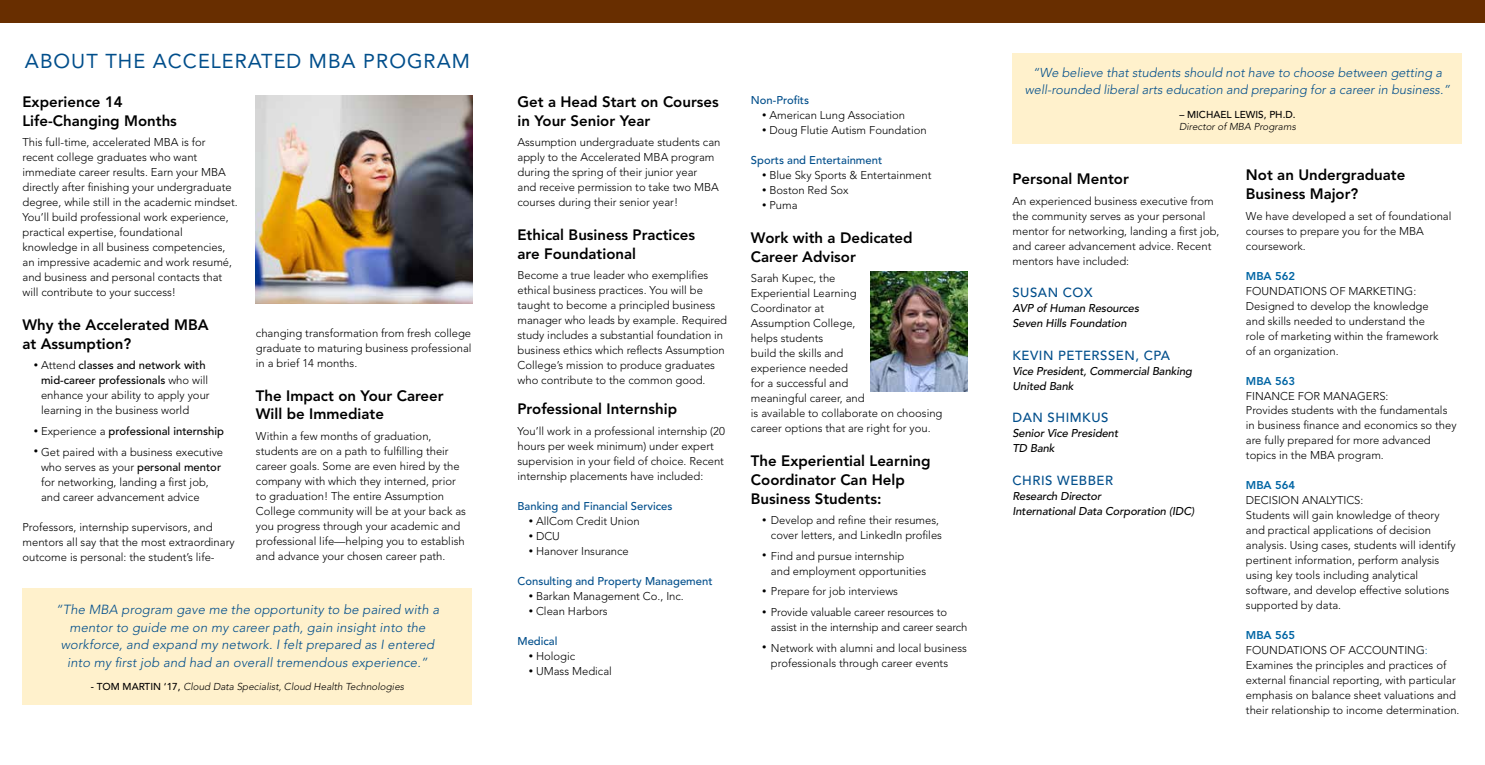
<style>
.page{position:relative;width:1485px;height:765px;background:#fff}
.page>*{position:absolute;margin:0;border:0;box-sizing:border-box;transform-origin:0 0}
.t1{font:20px "Avenir";letter-spacing:.05em;color:#004e8b}
.t2{font:800 15px/18.8px "Avenir";color:#000}
.t3{font:italic 300 13.12px/17.5px "Avenir";letter-spacing:.01em;color:#004e8b;text-align:center}
.t4{font:500 13.12px "Avenir";letter-spacing:.04em;color:#004e8b}
.t5{font:italic 300 12.75px/17.5px "Avenir";color:#004e8b;text-align:center}
.t6{font:300 11.25px/15px "Avenir";color:#000}
.t7{font:italic 500 11.25px/15px "Avenir";letter-spacing:-.01em;color:#000}
.t8{font:500 11.25px "Avenir";color:#004e8b}
.t9{font:500 11.25px "Avenir";color:#000}
.t10{font:800 11.25px "Avenir";color:#0065a4}
.t11{font:italic 300 10px "Avenir";color:#000}
.t12{font:500 10px "Avenir";color:#000}
.s1{font-size:8.75px}
.s2{font-weight:500}
.s3{font-weight:300;font-size:8.75px}
.s4{font-weight:300}
.s5{font-weight:500;font-style:normal}
.s6{font-weight:800;color:#0065a4}
.s7{color:#0065a4}
</style>
<div class="page">
<div style="left:22px;top:589px;width:450px;height:116px;background:#fff1cc"></div>
<div style="left:1012px;top:53px;width:450px;height:90px;background:#fff1cc"></div>
<div style="left:0;top:0;width:1485px;height:22px;background:#682e00"></div>
<img style="left:255px;top:96px;width:217px;height:207px">
<img style="left:870px;top:272px;width:98px;height:120px">
<h1 class="t1" style="left:25px;top:50px;width:447px">ABOUT THE ACCELERATED MBA PROGRAM</h1>
<h2 class="t2" style="left:22px;top:92px;width:156px">Experience 14<br>Life-Changing Months</h2>
<p class="t6" style="left:22px;top:135px;width:217px">This full-time, accelerated MBA is for recent college graduates who want immediate career results. Earn your MBA directly after finishing your undergraduate degree, while still in the academic mindset.<br>You’ll build professional work experience, practical expertise, foundational knowledge in all business competencies, an impressive academic and work resumé, and business and personal contacts that will contribute to your success!</p>
<h2 class="t2" style="left:22px;top:316px;width:188px">Why the Accelerated MBA at Assumption?</h2>
<p class="t6" style="left:41px;top:358px;width:170px;text-indent:-7px"><span class="s1">•</span> Attend <span class="s2">classes and network with mid-career professionals</span> who will enhance your ability to apply your learning in the business world</p>
<p class="t9" style="left:34px;top:425px;width:192px"><span class="s3">•</span> <span class="s4">Experience a</span> professional internship</p>
<p class="t6" style="left:41px;top:444px;width:184px;text-indent:-7px"><span class="s1">•</span> Get paired with a business executive who serves as your <span class="s2">personal mentor </span>for networking, landing a first job, and career advancement advice</p>
<p class="t6" style="left:22px;top:519px;width:214px">Professors, internship supervisors, and mentors all say that the most extraordinary outcome is personal: the student’s life-</p>
<p class="t6" style="left:256px;top:325px;width:217px;text-align:justify">changing transformation from fresh college graduate to maturing business professional in a brief 14 months.</p>
<h2 class="t2" style="left:256px;top:386px;width:189px">The Impact on Your Career<br>Will be Immediate</h2>
<p class="t6" style="left:256px;top:429px;width:212px">Within a few months of graduation, students are on a path to fulfilling their career goals. Some are even hired by the company with which they interned, prior to graduation! The entire Assumption College community will be at your back as you progress through your academic and professional life—helping you to establish and advance your chosen career path.</p>
<p class="t3" style="left:56px;top:601px;width:385px">“The MBA program gave me the opportunity to be paired with a mentor to guide me on my career path, gain insight into the workforce, and expand my network. I felt prepared as I entered into my first job and had an overall tremendous experience.”</p>
<p class="t11" style="left:91px;top:681px;width:315px"><span class="s5">- TOM MARTIN ‘17,</span> Cloud Data Specialist, Cloud Health Technologies</p>
<h2 class="t2" style="left:518px;top:92px;width:203px">Get a Head Start on Courses in Your Senior Year</h2>
<p class="t6" style="left:518px;top:135px;width:204px">Assumption undergraduate students can apply to the Accelerated MBA program during the spring of their junior year<br>and receive permission to take two MBA courses during their senior year!</p>
<h2 class="t2" style="left:518px;top:226px;width:179px">Ethical Business Practices are Foundational</h2>
<p class="t6" style="left:518px;top:268px;width:211px">Become a true leader who exemplifies ethical business practices. You will be taught to become a principled business manager who leads by example. Required study includes a substantial foundation in business ethics which reflects Assumption College’s mission to produce graduates who contribute to the common good.</p>
<h2 class="t2" style="left:518px;top:400px;width:161px">Professional Internship</h2>
<p class="t6" style="left:518px;top:424px;width:209px">You’ll work in a professional internship (20 hours per week minimum) under expert supervision in your field of choice. Recent internship placements have included:</p>
<p class="t8" style="left:518px;top:500px;width:157px">Banking and Financial Services</p>
<p class="t6" style="left:529px;top:514px;width:113px"><span class="s1">•</span> AllCom Credit Union</p>
<p class="t6" style="left:529px;top:529px;width:33px"><span class="s1">•</span> DCU</p>
<p class="t6" style="left:529px;top:544px;width:102px"><span class="s1">•</span> Hanover Insurance</p>
<p class="t8" style="left:517px;top:575px;width:197px">Consulting and Property Management</p>
<p class="t6" style="left:529px;top:589px;width:157px"><span class="s1">•</span> Barkan Management Co., Inc.</p>
<p class="t6" style="left:529px;top:604px;width:80px"><span class="s1">•</span> Clean Harbors</p>
<p class="t8" style="left:517px;top:635px;width:41px">Medical</p>
<p class="t6" style="left:529px;top:649px;width:48px"><span class="s1">•</span> Hologic</p>
<p class="t6" style="left:529px;top:664px;width:85px"><span class="s1">•</span> UMass Medical</p>
<p class="t8" style="left:751px;top:94px;width:60px">Non-Profits</p>
<p class="t6" style="left:762px;top:108px;width:144px"><span class="s1">•</span> American Lung Association</p>
<p class="t6" style="left:762px;top:123px;width:166px"><span class="s1">•</span> Doug Flutie Autism Foundation</p>
<p class="t8" style="left:751px;top:154px;width:133px">Sports and Entertainment</p>
<p class="t6" style="left:762px;top:168px;width:171px"><span class="s1">•</span> Blue Sky Sports &amp; Entertainment</p>
<p class="t6" style="left:762px;top:183px;width:88px"><span class="s1">•</span> Boston Red Sox</p>
<p class="t6" style="left:762px;top:198px;width:37px"><span class="s1">•</span> Puma</p>
<h2 class="t2" style="left:751px;top:228px;width:163px">Work with a Dedicated<br>Career Advisor</h2>
<p class="t6" style="left:751px;top:271px;width:193px">Sarah Kupec, the<br>Experiential Learning<br>Coordinator at<br>Assumption College,<br>helps students<br>build the skills and<br>experience needed<br>for a successful and<br>meaningful career, and<br>is available to collaborate on choosing career options that are right for you.</p>
<h2 class="t2" style="left:751px;top:451px;width:181px">The Experiential Learning<br>Coordinator Can Help<br>Business Students:</h2>
<p class="t6" style="left:762px;top:513px;width:181px;text-align:right"><span class="s1">•</span> Develop and refine their resumes, cover letters, and LinkedIn profiles</p>
<p class="t6" style="left:771px;top:548px;width:157px;text-indent:-9px"><span class="s1">•</span> Find and pursue internship and employment opportunities</p>
<p class="t6" style="left:762px;top:584px;width:137px"><span class="s1">•</span> Prepare for job interviews</p>
<p class="t6" style="left:771px;top:605px;width:198px;text-indent:-9px"><span class="s1">•</span> Provide valuable career resources to assist in the internship and career search</p>
<p class="t6" style="left:771px;top:640px;width:198px;text-indent:-9px"><span class="s1">•</span> Network with alumni and local business professionals through career events</p>
<p class="t5" style="left:1025px;top:63px;width:427px">“We believe that students should not have to choose between getting a well-rounded liberal arts education and preparing for a career in business.”</p>
<p class="t12" style="left:1179px;top:109px;width:118px">– MICHAEL LEWIS, PH.D.</p>
<p class="t11" style="left:1179px;top:121px;width:118px">Director of MBA Programs</p>
<h2 class="t2" style="left:1012px;top:169px;width:118px">Personal Mentor</h2>
<p class="t6" style="left:1012px;top:193px;width:208px">An experienced business executive from the community serves as your personal mentor for networking, landing a first job, and career advancement advice. Recent mentors have included:</p>
<p class="t4" style="left:1012px;top:285px;width:82px">SUSAN COX</p>
<p class="t7" style="left:1012px;top:301px;width:128px">AVP of Human Resources<br>Seven Hills Foundation</p>
<p class="t4" style="left:1012px;top:347px;width:159px">KEVIN PETERSSEN, CPA</p>
<p class="t7" style="left:1012px;top:363px;width:181px">Vice President, Commercial Banking<br>United Bank</p>
<p class="t4" style="left:1012px;top:410px;width:97px">DAN SHIMKUS</p>
<p class="t7" style="left:1012px;top:426px;width:107px">Senior Vice President<br>TD Bank</p>
<p class="t4" style="left:1012px;top:472px;width:102px">CHRIS WEBBER</p>
<p class="t7" style="left:1012px;top:488px;width:183px">Research Director<br>International Data Corporation (IDC)</p>
<h2 class="t2" style="left:1246px;top:166px;width:161px">Not an Undergraduate<br>Business Major?</h2>
<p class="t6" style="left:1246px;top:208px;width:207px">We have developed a set of foundational courses to prepare you for the MBA coursework.</p>
<p class="t10" style="left:1246px;top:269px;width:51px">MBA 562</p>
<p class="t6" style="left:1246px;top:283px;width:194px">FOUNDATIONS OF MARKETING:<br>Designed to develop the knowledge and skills needed to understand the role of marketing within the framework of an organization.</p>
<p class="t10" style="left:1246px;top:374px;width:51px">MBA 563</p>
<p class="t6" style="left:1246px;top:388px;width:212px">FINANCE FOR MANAGERS:<br>Provides students with the fundamentals in business finance and economics so they are fully prepared for more advanced topics in the MBA program.</p>
<p class="t10" style="left:1246px;top:479px;width:51px">MBA 564</p>
<p class="t6" style="left:1246px;top:493px;width:211px">DECISION ANALYTICS:<br>Students will gain knowledge of theory and practical applications of decision analysis. Using cases, students will identify pertinent information, perform analysis using key tools including analytical software, and develop effective solutions supported by data.</p>
<p class="t6" style="left:1246px;top:628px;width:215px"><span class="s6">MBA 565<br></span>FOUNDATIONS OF ACCOUNTING<span class="s7">:<br></span>Examines the principles and practices of external financial reporting, with particular emphasis on balance sheet valuations and their relationship to income determination.</p>
</div>
